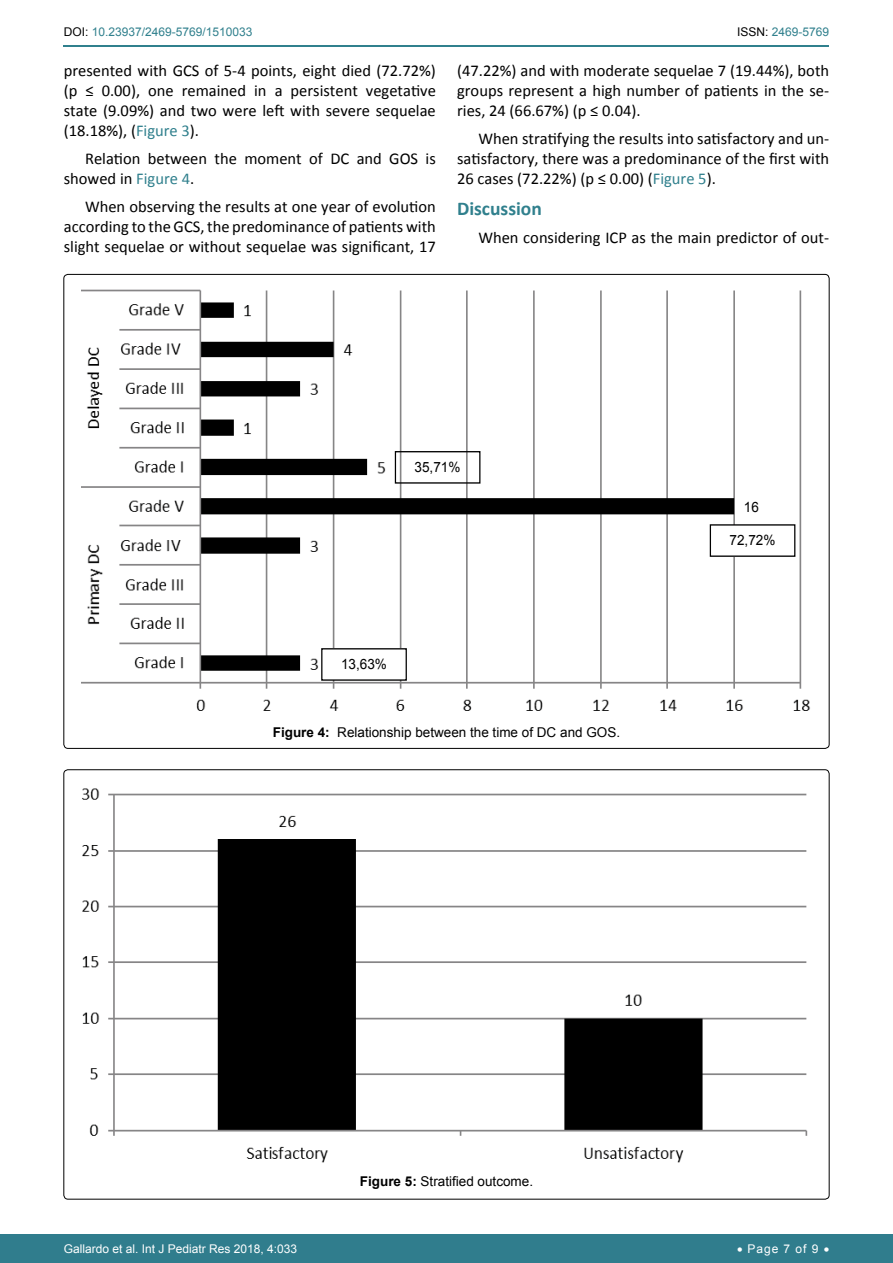
<style>
.page{position:relative;width:893px;height:1263px;background:#fff}
.page>*{position:absolute;margin:0;border:0;box-sizing:border-box;transform-origin:0 0}
.t1{font:700 19.5px "Calibri";color:#30808d}
.t2{font:16.5px/19.8px "Calibri";color:#000;text-align:justify}
.t3{font:14.25px "Arial";color:#000;scale:.95 1}
.t4{font:14.1px "Arial";color:#010101;scale:.96 1}
.t5{font:13.5px "Arial";color:#000}
.t6{font:12px "Arial";color:#fff}
.t7{font:12px "Arial";color:#30808d}
.s1{color:#000}
.s2{color:#30808d}
.s3{font-weight:700}
</style>
<div class="page">
<div style="left:0;top:1234px;width:893px;height:29px;background:#307d8d"></div>
<hr style="left:64px;top:45px;width:765px;height:2px;background:#30808d">
<img style="left:81px;top:289px;width:729px;height:422px">
<div style="left:710px;top:525px;width:85px;height:31px;background:#fff"></div>
<div style="left:710px;top:524px;width:85px;height:33px;border:1px solid #010101"></div>
<div style="left:322px;top:649px;width:84px;height:31px;background:#fff"></div>
<div style="left:321px;top:648px;width:86px;height:33px;border:1px solid #010101"></div>
<div style="left:395px;top:451px;width:85px;height:33px;border:1px solid #010101"></div>
<div style="left:738px;top:493px;width:29px;height:25px;background:#fff"></div>
<img style="left:82px;top:788px;width:726px;height:375px">
<p class="t7" style="left:64px;top:24px;width:190px"><span class="s1">DOI:</span> 10.23937/2469-5769/1510033</p>
<p class="t7" style="left:737px;top:24px;width:94px"><span class="s1">ISSN:</span> 2469-5769</p>
<p class="t2" style="left:64px;top:61px;width:374px">presented with GCS of 5-4 points, eight died (72.72%) (p ≤ 0.00), one remained in a persistent vegetative state (9.09%) and two were left with severe sequelae (18.18%), (<span class="s2">Figure 3</span>).</p>
<p class="t2" style="left:64px;top:149px;width:374px;text-indent:21px">Relation between the moment of DC and GOS is showed in <span class="s2">Figure 4</span>.</p>
<p class="t2" style="left:64px;top:197px;width:374px;text-indent:21px">When observing the results at one year of evolution according to the GCS, the predominance of patients with slight sequelae or without sequelae was significant, 17</p>
<p class="t2" style="left:457px;top:61px;width:374px">(47.22%) and with moderate sequelae 7 (19.44%), both groups represent a high number of patients in the se&shy;ries, 24 (66.67%) (p ≤ 0.04).</p>
<p class="t2" style="left:457px;top:129px;width:374px;text-indent:21px">When stratifying the results into satisfactory and un&shy;satisfactory, there was a predominance of the first with 26 cases (72.22%) (p ≤ 0.00) (<span class="s2">Figure 5</span>).</p>
<p class="t1" style="left:457px;top:196px;width:86px">Discussion</p>
<p class="t2" style="left:478px;top:228px;width:352px">When considering ICP as the main predictor of out-</p>
<p class="t4" style="left:415px;top:458px;width:49px">35,71%</p>
<p class="t4" style="left:341px;top:655px;width:49px">13,63%</p>
<p class="t5" style="left:273px;top:723px;width:349px"><span class="s3">Figure 4:</span> Relationship between the time of DC and GOS.</p>
<p class="t3" style="left:744px;top:497px;width:17px">16</p>
<p class="t4" style="left:730px;top:531px;width:49px">72,72%</p>
<p class="t5" style="left:360px;top:1172px;width:175px"><span class="s3">Figure 5:</span> Stratified outcome.</p>
<p class="t6" style="left:64px;top:1241px;width:235px">Gallardo et al. Int J Pediatr Res 2018, 4:033</p>
<p class="t6" style="left:737px;top:1241px;width:94px">• Page 7 of 9 •</p>
</div>
